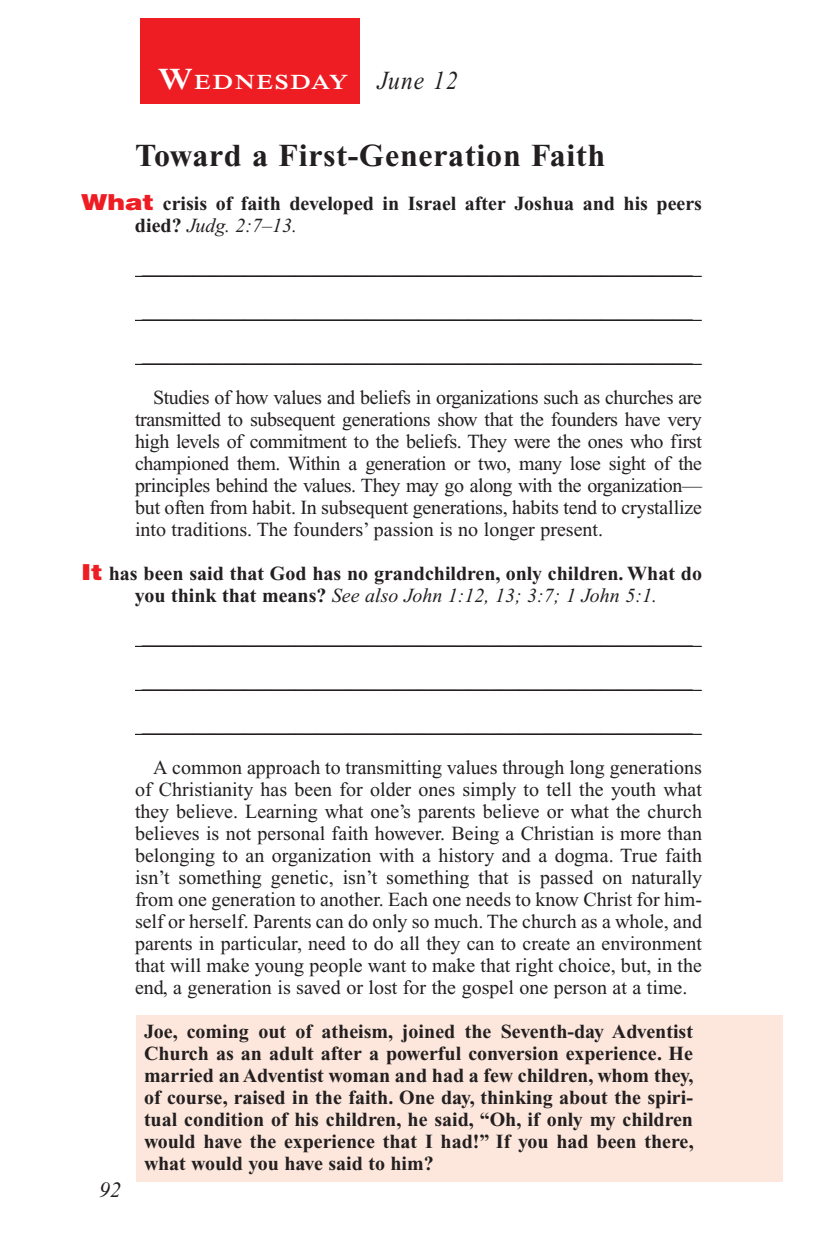
<style>
.page{position:relative;width:819px;height:1260px;background:#fff}
.page>*{position:absolute;margin:0;border:0;box-sizing:border-box;transform-origin:0 0}
.Head{font:700 32px "Times New Roman PS Std";letter-spacing:.025em;color:#231f20}
.Lesson_Dates{font:italic 26px "Times New Roman PS Std";letter-spacing:.05em;color:#231f20;scale:.9 1}
.t1{font:italic 22px "Times New Roman PS Std";color:#231f20}
.Daily_Header{font:600 21px "Times NRMT Std";letter-spacing:.07em;color:#fff;scale:1.1 1}
.Body{font:20px/22px "Times New Roman PS Std";color:#231f20;text-align:justify}
.x-screened_box-text{font:700 20px/22px "Times New Roman PS Std";color:#231f20;text-align:justify}
.Blank_Lines{font:20px "Times New Roman PS Std";color:#231f20}
.Question{font:700 20px/22px "Times New Roman PS Std";color:#231f20;text-align:center}
.Question_NO_SB{font:700 20px/22px "Times New Roman PS Std";color:#231f20}
.s1{font-size:30px}
.s2{font-family:"Helvetica LT Std";font-weight:900;font-size:22px;color:#ee1d23}
.s3{font-weight:400;font-style:italic}
</style>
<div class="page">
<div style="left:140px;top:18px;width:220px;height:86px;background:#ee1d23"></div>
<div style="left:137px;top:1015px;width:646px;height:167px;background:#fde7dc"></div>
<hr style="left:135px;top:276px;width:567px;height:1px;background:#231f20">
<hr style="left:135px;top:320px;width:567px;height:1px;background:#231f20">
<hr style="left:135px;top:364px;width:567px;height:1px;background:#231f20">
<hr style="left:135px;top:646px;width:567px;height:1px;background:#231f20">
<hr style="left:135px;top:690px;width:567px;height:1px;background:#231f20">
<hr style="left:135px;top:734px;width:567px;height:1px;background:#231f20">
<p class="Daily_Header" style="left:158px;top:70px;width:175px"><span class="s1">W</span>EDNESDAY</p>
<p class="Lesson_Dates" style="left:378px;top:66px;width:91px">June 12</p>
<p class="Head" style="left:135px;top:138px;width:472px">Toward a First-Generation Faith</p>
<p class="Question_NO_SB" style="left:135px;top:193px;width:568px;text-indent:-54px"><span class="s2">What</span> crisis of faith developed in Israel after Joshua and his peers died? <span class="s3">Judg. 2:7–13.</span></p>
<p class="Blank_Lines" style="left:142px;top:257px;width:552px">______________________________________________________</p>
<p class="Blank_Lines" style="left:142px;top:301px;width:552px">______________________________________________________</p>
<p class="Blank_Lines" style="left:142px;top:345px;width:552px">______________________________________________________</p>
<p class="Body" style="left:135px;top:387px;width:569px;text-indent:18px">Studies of how values and beliefs in organizations such as churches are transmitted to subsequent generations show that the founders have very high levels of commitment to the beliefs. They were the ones who first championed them. Within a generation or two, many lose sight of the principles behind the values. They may go along with the organization— but often from habit. In subsequent generations, habits tend to crystallize into traditions. The founders’ passion is no longer present.</p>
<p class="Question" style="left:81px;top:563px;width:623px"><span class="s2">It</span> has been said that God has no grandchildren, only children. What do you think that means? <span class="s3">See also John 1:12, 13; 3:7; 1 John 5:1.</span></p>
<p class="Blank_Lines" style="left:142px;top:627px;width:552px">______________________________________________________</p>
<p class="Blank_Lines" style="left:142px;top:671px;width:552px">______________________________________________________</p>
<p class="t1" style="left:99px;top:1178px;width:23px">92</p>
<p class="Blank_Lines" style="left:142px;top:715px;width:552px">______________________________________________________</p>
<p class="Body" style="left:135px;top:757px;width:569px;text-indent:18px">A common approach to transmitting values through long generations of Christianity has been for older ones simply to tell the youth what they believe. Learning what one’s parents believe or what the church believes is not personal faith however. Being a Christian is more than belonging to an organization with a history and a dogma. True faith isn’t something genetic, isn’t something that is passed on naturally from one generation to another. Each one needs to know Christ for him&shy;self or herself. Parents can do only so much. The church as a whole, and parents in particular, need to do all they can to create an environment that will make young people want to make that right choice, but, in the end, a generation is saved or lost for the gospel one person at a time.</p>
<p class="x-screened_box-text" style="left:144px;top:1021px;width:551px">Joe, coming out of atheism, joined the Seventh-day Adventist Church as an adult after a powerful conversion experience. He married an Adventist woman and had a few children, whom they, of course, raised in the faith. One day, thinking about the spiri&shy;tual condition of his children, he said, “Oh, if only my children would have the experience that I had!” If you had been there, what would you have said to him?</p>
</div>
